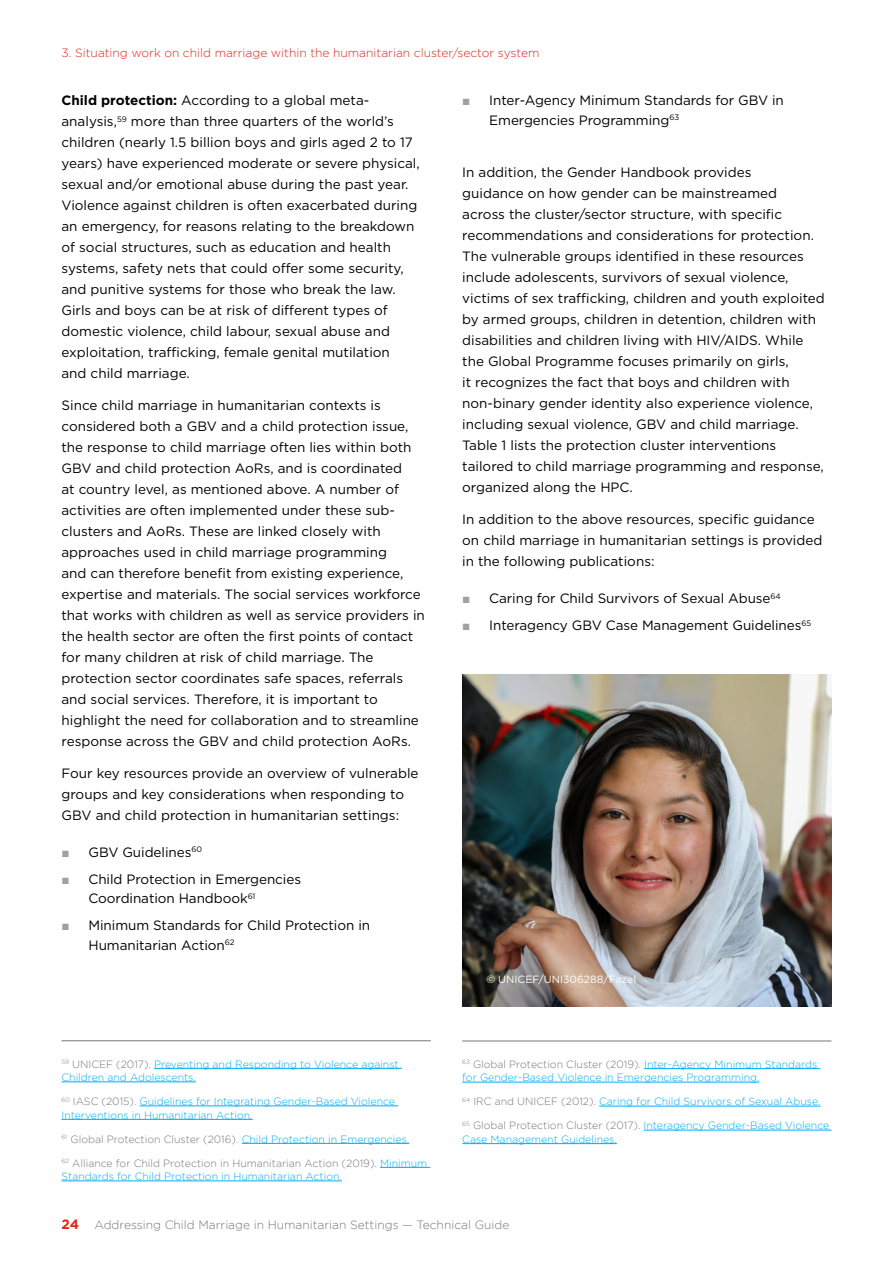
<style>
.page{position:relative;width:893px;height:1263px;background:#fff}
.page>*{position:absolute;margin:0;border:0;box-sizing:border-box;transform-origin:0 0}
.t1{font:13.5px/21px "Gotham";color:#000}
.t2{font:300 12px "Gotham";color:#e2231a}
.t3{font:300 12px "Gotham";color:#77777a}
.t4{font:300 10.5px/13.5px "Gotham";color:#00aeef}
.t5{font:300 10.5px "Gotham";color:#77777a}
.t6{font:10.5px "Gotham";color:#fff}
.s1{font-weight:700}
.s2{font-family:"Arial";color:#a0a0a2}
.s3{color:#77777a}
.s4{color:#00aeef}
.s5{font-weight:700;font-size:13.5px;color:#e2231a}
</style>
<div class="page">
<img style="left:462px;top:675px;width:369px;height:331px">
<hr style="left:154px;top:1068px;width:248px;height:1px;background:#00aeef">
<hr style="left:62px;top:1081px;width:134px;height:1px;background:#00aeef">
<hr style="left:140px;top:1105px;width:258px;height:1px;background:#00aeef">
<hr style="left:62px;top:1119px;width:191px;height:1px;background:#00aeef">
<hr style="left:242px;top:1143px;width:167px;height:1px;background:#00aeef">
<hr style="left:380px;top:1167px;width:50px;height:1px;background:#00aeef">
<hr style="left:62px;top:1180px;width:280px;height:1px;background:#00aeef">
<hr style="left:644px;top:1068px;width:176px;height:1px;background:#00aeef">
<hr style="left:462px;top:1082px;width:297px;height:1px;background:#00aeef">
<hr style="left:599px;top:1106px;width:221px;height:1px;background:#00aeef">
<hr style="left:644px;top:1130px;width:187px;height:1px;background:#00aeef">
<hr style="left:462px;top:1143px;width:155px;height:1px;background:#00aeef">
<hr style="left:62px;top:1040px;width:369px;height:1px;background:#77777a">
<hr style="left:462px;top:1041px;width:369px;height:1px;background:#77777a">
<p class="t2" style="left:62px;top:46px;width:479px">3. Situating work on child marriage within the humanitarian cluster/sector system</p>
<p class="t1" style="left:62px;top:90px;width:360px"><span class="s1">Child protection:</span> According to a global meta&shy;analysis,<sup>59</sup> more than three quarters of the world’s children (nearly 1.5 billion boys and girls aged 2 to 17 years) have experienced moderate or severe physical, sexual and/or emotional abuse during the past year.<br>Violence against children is often exacerbated during an emergency, for reasons relating to the breakdown of social structures, such as education and health systems, safety nets that could offer some security, and punitive systems for those who break the law.<br>Girls and boys can be at risk of different types of domestic violence, child labour, sexual abuse and exploitation, trafficking, female genital mutilation<br>and child marriage.</p>
<p class="t1" style="left:62px;top:394px;width:365px">Since child marriage in humanitarian contexts is considered both a GBV and a child protection issue, the response to child marriage often lies within both GBV and child protection AoRs, and is coordinated<br>at country level, as mentioned above. A number of activities are often implemented under these sub&shy;clusters and AoRs. These are linked closely with approaches used in child marriage programming<br>and can therefore benefit from existing experience, expertise and materials. The social services workforce that works with children as well as service providers in the health sector are often the first points of contact for many children at risk of child marriage. The protection sector coordinates safe spaces, referrals and social services. Therefore, it is important to highlight the need for collaboration and to streamline response across the GBV and child protection AoRs.</p>
<p class="t1" style="left:62px;top:762px;width:359px">Four key resources provide an overview of vulnerable groups and key considerations when responding to<br>GBV and child protection in humanitarian settings:</p>
<p class="t1" style="left:62px;top:841px;width:142px"><span class="s2">■</span> GBV Guidelines<sup>60</sup></p>
<p class="t1" style="left:89px;top:869px;width:214px;line-height:19.5px;text-indent:-27px"><span class="s2">■</span> Child Protection in Emergencies<br>Coordination Handbook<sup>61</sup></p>
<p class="t1" style="left:88px;top:915px;width:283px;line-height:19.5px;text-indent:-27px"><span class="s2">■</span> Minimum Standards for Child Protection in<br>Humanitarian Action<sup>62</sup></p>
<p class="t1" style="left:489px;top:90px;width:296px;line-height:19.5px;text-indent:-27px"><span class="s2">■</span> Inter-Agency Minimum Standards for GBV in<br>Emergencies Programming<sup>63</sup></p>
<p class="t1" style="left:462px;top:162px;width:364px">In addition, the Gender Handbook provides<br>guidance on how gender can be mainstreamed<br>across the cluster/sector structure, with specific recommendations and considerations for protection.<br>The vulnerable groups identified in these resources include adolescents, survivors of sexual violence, victims of sex trafficking, children and youth exploited by armed groups, children in detention, children with disabilities and children living with HIV/AIDS. While the Global Programme focuses primarily on girls,<br>it recognizes the fact that boys and children with non-binary gender identity also experience violence, including sexual violence, GBV and child marriage.<br>Table 1 lists the protection cluster interventions tailored to child marriage programming and response, organized along the HPC.</p>
<p class="t1" style="left:462px;top:508px;width:362px">In addition to the above resources, specific guidance on child marriage in humanitarian settings is provided in the following publications:</p>
<p class="t1" style="left:462px;top:588px;width:320px"><span class="s2">■</span> Caring for Child Survivors of Sexual Abuse<sup>64</sup></p>
<p class="t1" style="left:462px;top:615px;width:350px"><span class="s2">■</span> Interagency GBV Case Management Guidelines<sup>65</sup></p>
<p class="t4" style="left:62px;top:1057px;width:339px"><sup>59</sup> <span class="s3">UNICEF (2017).</span> Preventing and Responding to Violence against<br>Children and Adolescents.</p>
<p class="t4" style="left:62px;top:1094px;width:335px"><sup>60</sup> <span class="s3">IASC (2015).</span> Guidelines for Integrating Gender-Based Violence<br>Interventions in Humanitarian Action.</p>
<p class="t5" style="left:62px;top:1133px;width:349px"><sup>61</sup> Global Protection Cluster (2016). <span class="s4">Child Protection in Emergencies.</span></p>
<p class="t4" style="left:62px;top:1156px;width:367px"><sup>62</sup> <span class="s3">Alliance for Child Protection in Humanitarian Action (2019).</span> Minimum<br>Standards for Child Protection in Humanitarian Action.</p>
<p class="t6" style="left:486px;top:973px;width:151px">© UNICEF/UNI306288/Fazel</p>
<p class="t4" style="left:462px;top:1057px;width:356px"><sup>63</sup> <span class="s3">Global Protection Cluster (2019).</span> Inter-Agency Minimum Standards for Gender-Based Violence in Emergencies Programming.</p>
<p class="t4" style="left:462px;top:1095px;width:360px"><sup>64</sup> <span class="s3">IRC and UNICEF (2012).</span> Caring for Child Survivors of Sexual Abuse.</p>
<p class="t4" style="left:462px;top:1119px;width:369px"><sup>65</sup> <span class="s3">Global Protection Cluster (2017).</span> Interagency Gender-Based Violence<br>Case Management Guidelines.</p>
<p class="t3" style="left:62px;top:1218px;width:449px"><span class="s5">24</span> Addressing Child Marriage in Humanitarian Settings — Technical Guide</p>
</div>
